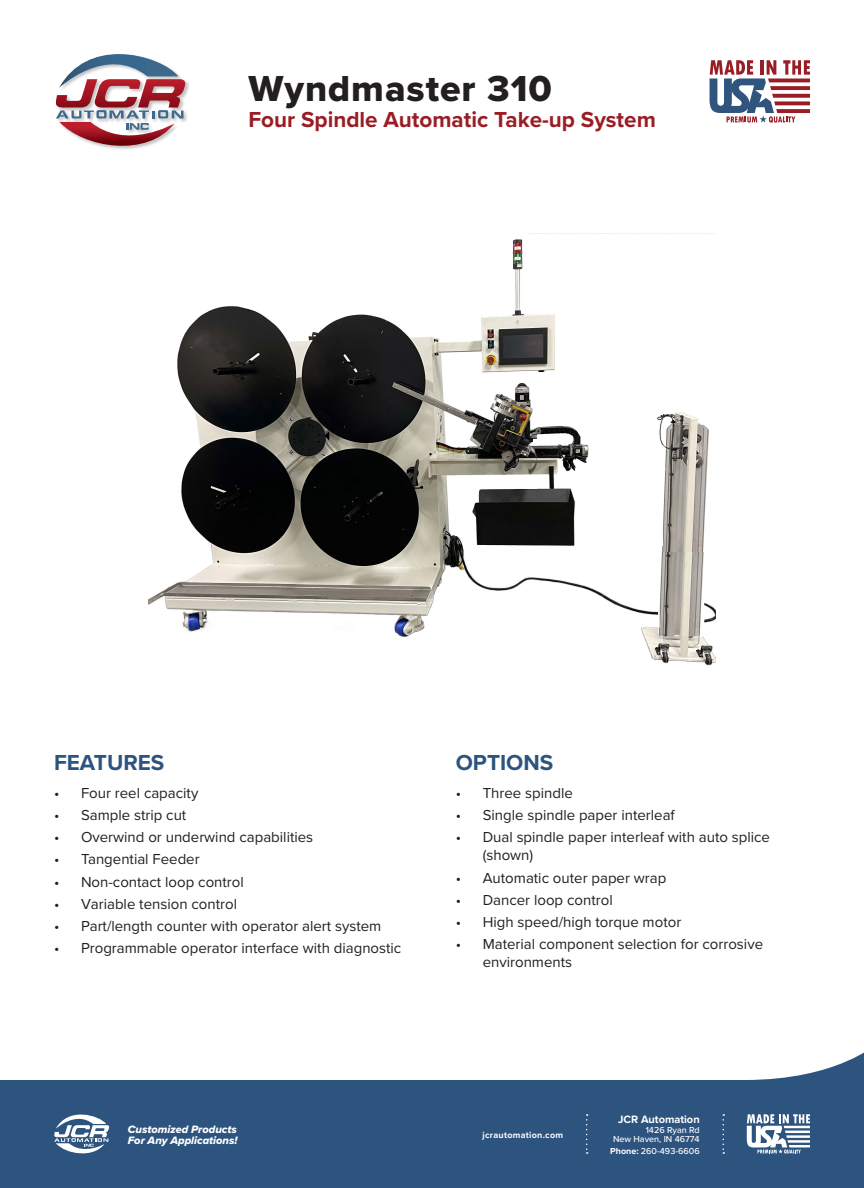
<style>
.page{position:relative;width:864px;height:1188px;background:#fff}
.page>*{position:absolute;margin:0;border:0;box-sizing:border-box;transform-origin:0 0}
.t1{font:37.5px "Proxima Nova Extrabld";letter-spacing:.025em;color:#231f20}
.t2{font:700 22.5px "Proxima Nova";color:#9a1d25}
.t3{font:700 22.5px "Proxima Nova";color:#2d547f}
.t4{font:15px/18px "Proxima Nova";color:#231f20}
.t5{font:11.1px/10.4px "Proxima Nova Extrabld It";color:#fff}
.t6{font:700 11.1px "Proxima Nova";color:#fff}
.t7{font:500 9px/9px "Proxima Nova";color:#fff;text-align:right}
.t8{font:700 9px "Proxima Nova";letter-spacing:.03em;color:#fff}
.s1{font-weight:700}
</style>
<div class="page">
<svg style="left:0;top:1052px;width:864px;height:136px;fill:#2d547f"></svg>
<svg style="left:747px;top:1114px;width:63px;height:40px"></svg>
<svg style="left:54px;top:1114px;width:55px;height:40px"></svg>
<svg style="left:723px;top:1114px;width:1px;height:40px"></svg>
<svg style="left:586px;top:1114px;width:2px;height:40px"></svg>
<img style="left:186px;top:81px;width:3px;height:14px">
<svg style="left:55px;top:54px;width:131px;height:95px"></svg>
<img style="left:149px;top:239px;width:566px;height:427px">
<svg style="left:710px;top:60px;width:100px;height:63px"></svg>
<p class="t1" style="left:248px;top:61px;width:305px">Wyndmaster 310</p>
<p class="t2" style="left:248px;top:103px;width:409px">Four Spindle Automatic Take-up System</p>
<p class="t3" style="left:54px;top:746px;width:112px">FEATURES</p>
<p class="t3" style="left:456px;top:746px;width:99px">OPTIONS</p>
<p class="t4" style="left:54px;top:783px;width:146px">• Four reel capacity</p>
<p class="t4" style="left:54px;top:805px;width:134px">• Sample strip cut</p>
<p class="t4" style="left:54px;top:827px;width:261px">• Overwind or underwind capabilities</p>
<p class="t4" style="left:54px;top:850px;width:147px">• Tangential Feeder</p>
<p class="t4" style="left:54px;top:872px;width:191px">• Non-contact loop control</p>
<p class="t4" style="left:54px;top:895px;width:185px">• Variable tension control</p>
<p class="t4" style="left:54px;top:917px;width:329px">• Part/length counter with operator alert system</p>
<p class="t4" style="left:54px;top:939px;width:349px">• Programmable operator interface with diagnostic</p>
<p class="t4" style="left:456px;top:783px;width:119px">• Three spindle</p>
<p class="t4" style="left:456px;top:805px;width:221px">• Single spindle paper interleaf</p>
<p class="t4" style="left:483px;top:828px;width:289px;text-indent:-27px">• Dual spindle paper interleaf with auto splice (shown)</p>
<p class="t4" style="left:456px;top:868px;width:212px">• Automatic outer paper wrap</p>
<p class="t4" style="left:456px;top:890px;width:158px">• Dancer loop control</p>
<p class="t4" style="left:456px;top:912px;width:227px">• High speed/high torque motor</p>
<p class="t4" style="left:483px;top:935px;width:282px;line-height:17.4px;text-indent:-27px">• Material component selection for corrosive environments</p>
<p class="t6" style="left:618px;top:1111px;width:83px">JCR Automation</p>
<p class="t7" style="left:610px;top:1146px;width:91px"><span class="s1">Phone:</span> 260-493-6606</p>
<p class="t5" style="left:128px;top:1124px;width:111px">Customized Products<br>For Any Applications!</p>
<p class="t7" style="left:613px;top:1125px;width:88px">1426 Ryan Rd<br>New Haven, IN 46774</p>
<p class="t8" style="left:483px;top:1128px;width:82px">jcrautomation.com</p>
</div>
